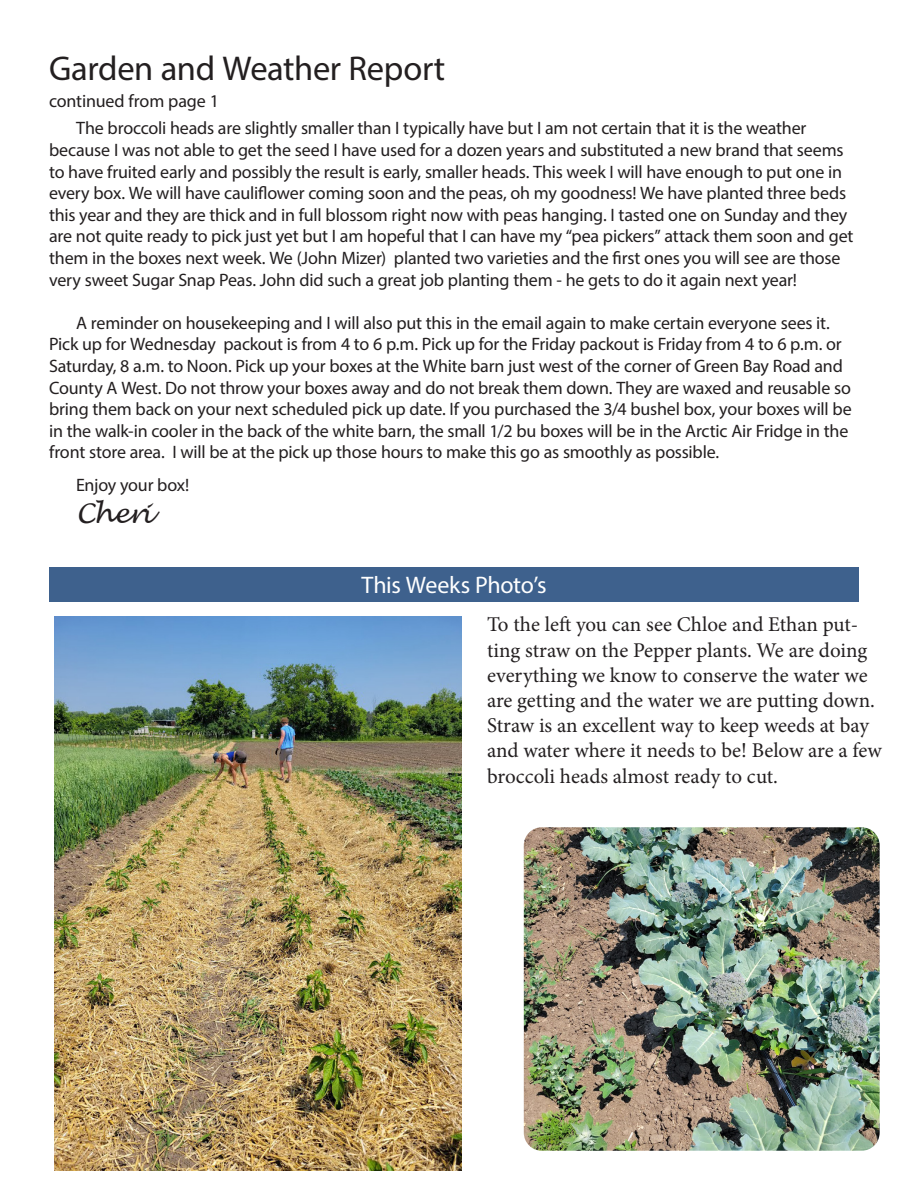
<style>
.page{position:relative;width:918px;height:1188px;background:#fff}
.page>*{position:absolute;margin:0;border:0;box-sizing:border-box;transform-origin:0 0}
.t1{font:34.5px "Myriad Pro";letter-spacing:-.01em;color:#231f20}
.Garden___Weather{font:italic 27px "Lucida Handwriting";letter-spacing:-.04em;color:#231f20}
.t2{font:24px "Myriad Pro";letter-spacing:-.015em;color:#fff}
.t3{font:21px/25.2px "Minion Pro";letter-spacing:-.005em;color:#231f20}
.Garden___Weather-2{font:18px/21.6px "Myriad Pro";letter-spacing:-.015em;color:#231f20}
</style>
<div class="page">
<img style="left:524px;top:827px;width:356px;height:324px">
<div style="left:49px;top:567px;width:810px;height:35px;background:#3e618d"></div>
<img style="left:54px;top:616px;width:408px;height:554px">
<p class="t1" style="left:49px;top:47px;width:398px">Garden and Weather Report</p>
<p class="Garden___Weather-2" style="left:49px;top:90px;width:171px">continued from page 1</p>
<p class="Garden___Weather-2" style="left:49px;top:117px;width:806px;text-indent:27px">The broccoli heads are slightly smaller than I typically have but I am not certain that it is the weather because I was not able to get the seed I have used for a dozen years and substituted a new brand that seems to have fruited early and possibly the result is early, smaller heads. This week I will have enough to put one in every box. We will have cauliflower coming soon and the peas, oh my goodness! We have planted three beds this year and they are thick and in full blossom right now with peas hanging. I tasted one on Sunday and they are not quite ready to pick just yet but I am hopeful that I can have my “pea pickers” attack them soon and get them in the boxes next week. We (John Mizer) planted two varieties and the first ones you will see are those very sweet Sugar Snap Peas. John did such a great job planting them - he gets to do it again next year!</p>
<p class="Garden___Weather-2" style="left:49px;top:312px;width:804px;text-indent:27px">A reminder on housekeeping and I will also put this in the email again to make certain everyone sees it.<br>Pick up for Wednesday packout is from 4 to 6 p.m. Pick up for the Friday packout is Friday from 4 to 6 p.m. or Saturday, 8 a.m. to Noon. Pick up your boxes at the White barn just west of the corner of Green Bay Road and County A West. Do not throw your boxes away and do not break them down. They are waxed and reusable so bring them back on your next scheduled pick up date. If you purchased the 3/4 bushel box, your boxes will be in the walk-in cooler in the back of the white barn, the small 1/2 bu boxes will be in the Arctic Air Fridge in the front store area. I will be at the pick up those hours to make this go as smoothly as possible.</p>
<p class="Garden___Weather-2" style="left:76px;top:474px;width:115px">Enjoy your box!</p>
<p class="Garden___Weather" style="left:76px;top:497px;width:78px">Cheri</p>
<p class="t2" style="left:362px;top:570px;width:187px">This Weeks Photo’s</p>
<p class="t3" style="left:487px;top:612px;width:396px">To the left you can see Chloe and Ethan put&shy;ting straw on the Pepper plants. We are doing everything we know to conserve the water we are getting and the water we are putting down.<br>Straw is an excellent way to keep weeds at bay and water where it needs to be! Below are a few broccoli heads almost ready to cut.</p>
</div>
